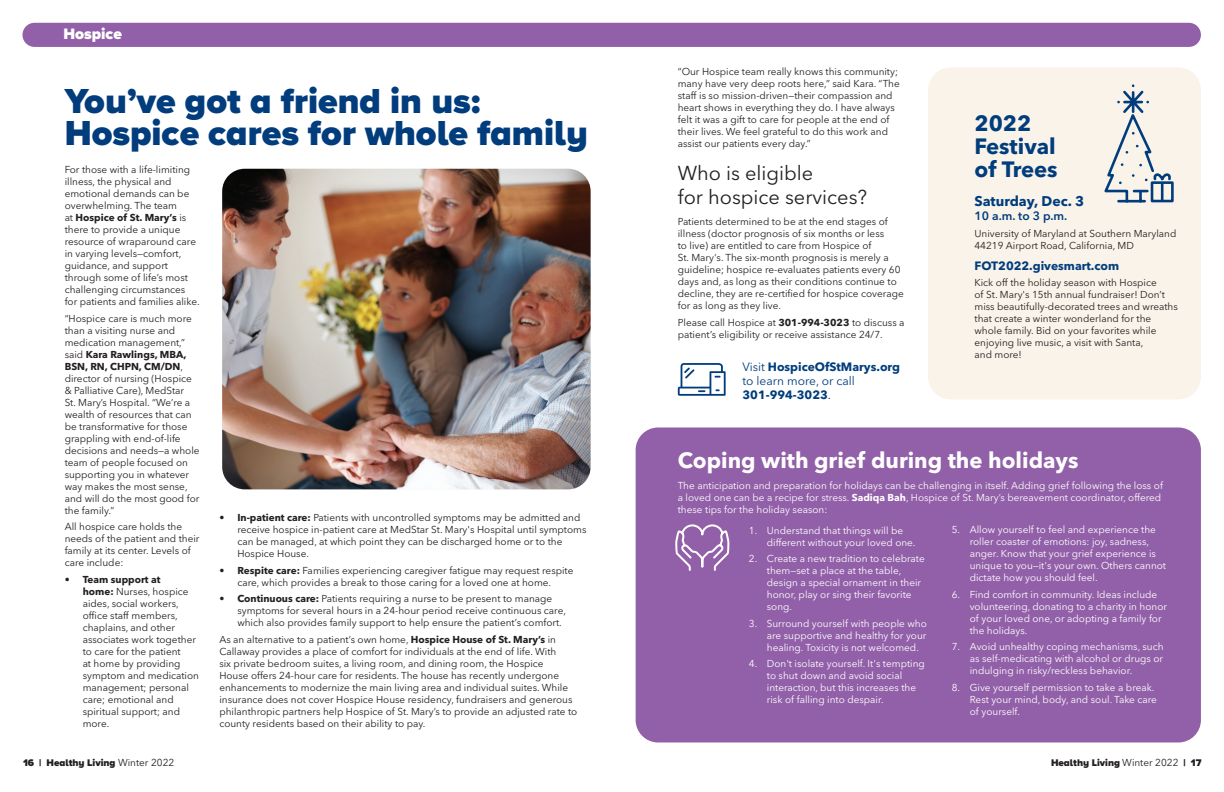
<style>
.page{position:relative;width:1224px;height:792px;background:#fff}
.page>*{position:absolute;margin:0;border:0;box-sizing:border-box;transform-origin:0 0}
.Calls_to_Action_Bold{font:900 36px "Proxima Nova A";color:#013d7d}
.Calls_to_Action_Bold-2{font:700 22px "Avenir Next LT Pro";color:#fff}
.Body_Copy{font:700 22px/23px "Avenir Next LT Pro";color:#013d7d}
.Calls_to_Action_Bold-3{font:20px/24px "Avenir Next LT Pro";color:#231f20}
.Headlines_24_24{font:900 15.7px "Proxima Nova A";color:#fff}
.Body_Copy-2{font:700 14px "Avenir Next LT Pro";color:#013d7d}
.Calls_to_Action_Bold-4{font:700 12px/14px "Avenir Next LT Pro";color:#013d7d}
.Body_Copy-3{font:700 12px "Avenir Next LT Pro";color:#013d7d}
.Body_Copy-4{font:600 12px "Avenir Next LT Pro";color:#013d7d}
.Calls_to_Action_Bold-5{font:10px/12px "Avenir Next LT Pro";color:#231f20}
.Calls_to_Action_Bold-6{font:10px/12px "Avenir Next LT Pro";color:#fff}
.Body_Copy-5{font:10px/12px "Avenir Next LT Pro";color:#231f20}
.t1{font:900 10px "Proxima Nova A";color:#231f20}
.s1{font-weight:700}
.s2{font-weight:400}
.s3{font-weight:400;color:#231f20}
.s4{font-family:"Avenir Next LT Pro";font-weight:400}
</style>
<div class="page">
<div style="left:928px;top:68px;width:273px;height:331px;background:#f9f3e9;border-radius:22px"></div>
<div style="left:23px;top:23px;width:1178px;height:24px;background:#9260a8;border-radius:12px"></div>
<div style="left:636px;top:428px;width:565px;height:314px;background:#9260a8;border-radius:22px"></div>
<svg style="left:1104px;top:84px;width:70px;height:119px"></svg>
<svg style="left:678px;top:363px;width:48px;height:33px"></svg>
<img style="left:222px;top:169px;width:369px;height:320px">
<svg style="left:675px;top:524px;width:53px;height:47px"></svg>
<p class="Headlines_24_24" style="left:63px;top:22px;width:60px">Hospice</p>
<p class="Calls_to_Action_Bold" style="left:65px;top:74px;width:417px">You’ve got a friend in us:</p>
<p class="Calls_to_Action_Bold" style="left:65px;top:107px;width:525px">Hospice cares for whole family</p>
<p class="Calls_to_Action_Bold-5" style="left:65px;top:164px;width:136px">For those with a life-limiting illness, the physical and emotional demands can be overwhelming. The team<br>at <span class="s1">Hospice of St. Mary’s</span> is there to provide a unique resource of wraparound care in varying levels—comfort, guidance, and support through some of life’s most challenging circumstances for patients and families alike.</p>
<p class="Calls_to_Action_Bold-5" style="left:65px;top:313px;width:136px">“Hospice care is much more than a visiting nurse and medication management,” said <span class="s1">Kara Rawlings, MBA,<br>BSN, RN, CHPN, CM/DN</span>, director of nursing (Hospice &amp; Palliative Care), MedStar<br>St. Mary’s Hospital. “We’re a wealth of resources that can be transformative for those grappling with end-of-life decisions and needs—a whole team of people focused on supporting you in whatever way makes the most sense, and will do the most good for the family.”</p>
<p class="Calls_to_Action_Bold-5" style="left:65px;top:521px;width:136px">All hospice care holds the needs of the patient and their family at its center. Levels of care include:</p>
<p class="Calls_to_Action_Bold-5" style="left:83px;top:574px;width:118px;text-indent:-18px"><span class="s1">• Team support at<br>home:</span> Nurses, hospice aides, social workers, office staff members, chaplains, and other associates work together to care for the patient<br>at home by providing symptom and medication management; personal care; emotional and spiritual support; and more.</p>
<p class="Calls_to_Action_Bold-5" style="left:237px;top:512px;width:351px;text-indent:-18px"><span class="s1">• In-patient care:</span> Patients with uncontrolled symptoms may be admitted and receive hospice in-patient care at MedStar St. Mary's Hospital until symptoms can be managed, at which point they can be discharged home or to the Hospice House.</p>
<p class="Calls_to_Action_Bold-5" style="left:219px;top:564px;width:356px;text-align:center"><span class="s1">• Respite care:</span> Families experiencing caregiver fatigue may request respite care, which provides a break to those caring for a loved one at home.</p>
<p class="Calls_to_Action_Bold-5" style="left:237px;top:593px;width:330px;text-indent:-18px"><span class="s1">• Continuous care:</span> Patients requiring a nurse to be present to manage symptoms for several hours in a 24-hour period receive continuous care, which also provides family support to help ensure the patient’s comfort.</p>
<p class="Calls_to_Action_Bold-5" style="left:219px;top:633px;width:359px">As an alternative to a patient’s own home, <span class="s1">Hospice House of St. Mary’s</span> in Callaway provides a place of comfort for individuals at the end of life. With<br>six private bedroom suites, a living room, and dining room, the Hospice<br>House offers 24-hour care for residents. The house has recently undergone enhancements to modernize the main living area and individual suites. While insurance does not cover Hospice House residency, fundraisers and generous philanthropic partners help Hospice of St. Mary’s to provide an adjusted rate to county residents based on their ability to pay.</p>
<p class="Calls_to_Action_Bold-5" style="left:678px;top:66px;width:223px">“Our Hospice team really knows this community; many have very deep roots here,” said Kara. “The staff is so mission-driven—their compassion and heart shows in everything they do. I have always felt it was a gift to care for people at the end of their lives. We feel grateful to do this work and assist our patients every day.”</p>
<p class="Calls_to_Action_Bold-3" style="left:678px;top:161px;width:191px">Who is eligible<br>for hospice services?</p>
<p class="Calls_to_Action_Bold-5" style="left:678px;top:216px;width:227px">Patients determined to be at the end stages of illness (doctor prognosis of six months or less<br>to live) are entitled to care from Hospice of<br>St. Mary's. The six-month prognosis is merely a guideline; hospice re-evaluates patients every 60 days and, as long as their conditions continue to decline, they are re-certified for hospice coverage for as long as they live.</p>
<p class="Calls_to_Action_Bold-5" style="left:678px;top:316px;width:228px">Please call Hospice at <span class="s1">301-994-3023</span> to discuss a patient’s eligibility or receive assistance 24/7.</p>
<p class="Calls_to_Action_Bold-4" style="left:742px;top:360px;width:159px"><span class="s2">Visit</span> HospiceOfStMarys.org <span class="s2">to learn more, or call<br></span>301-994-3023<span class="s3">.</span></p>
<p class="Body_Copy" style="left:975px;top:111px;width:85px">2022<br>Festival of Trees</p>
<p class="Body_Copy-2" style="left:975px;top:193px;width:111px">Saturday, Dec. 3</p>
<p class="Body_Copy-4" style="left:975px;top:209px;width:94px">10 a.m. to 3 p.m.</p>
<p class="Body_Copy-5" style="left:975px;top:227px;width:203px">University of Maryland at Southern Maryland<br>44219 Airport Road, California, MD</p>
<p class="Body_Copy-3" style="left:975px;top:258px;width:146px">FOT2022.givesmart.com</p>
<p class="Body_Copy-5" style="left:975px;top:277px;width:205px">Kick off the holiday season with Hospice<br>of St. Mary's 15th annual fundraiser! Don’t miss beautifully-decorated trees and wreaths that create a winter wonderland for the whole family. Bid on your favorites while enjoying live music, a visit with Santa,<br>and more!</p>
<p class="Calls_to_Action_Bold-2" style="left:678px;top:447px;width:402px">Coping with grief during the holidays</p>
<p class="Calls_to_Action_Bold-6" style="left:678px;top:479px;width:487px">The anticipation and preparation for holidays can be challenging in itself. Adding grief following the loss of a loved one can be a recipe for stress. <span class="s1">Sadiqa Bah</span>, Hospice of St. Mary’s bereavement coordinator, offered these tips for the holiday season:</p>
<p class="Calls_to_Action_Bold-6" style="left:767px;top:524px;width:150px;text-indent:-18px">1. Understand that things will be different without your loved one.</p>
<p class="Calls_to_Action_Bold-6" style="left:767px;top:553px;width:159px;text-indent:-18px">2. Create a new tradition to celebrate them—set a place at the table, design a special ornament in their honor, play or sing their favorite song.</p>
<p class="Calls_to_Action_Bold-6" style="left:767px;top:617px;width:161px;text-align:justify;text-indent:-18px">3. Surround yourself with people who are supportive and healthy for your healing. Toxicity is not welcomed.</p>
<p class="Calls_to_Action_Bold-6" style="left:767px;top:658px;width:159px;text-indent:-18px">4. Don't isolate yourself. It's tempting to shut down and avoid social interaction, but this increases the risk of falling into despair.</p>
<p class="Calls_to_Action_Bold-6" style="left:970px;top:524px;width:198px;text-indent:-18px">5. Allow yourself to feel and experience the roller coaster of emotions: joy, sadness, anger. Know that your grief experience is unique to you—it's your own. Others cannot dictate how you should feel.</p>
<p class="Calls_to_Action_Bold-6" style="left:970px;top:589px;width:199px;text-indent:-18px">6. Find comfort in community. Ideas include volunteering, donating to a charity in honor of your loved one, or adopting a family for the holidays.</p>
<p class="Calls_to_Action_Bold-6" style="left:970px;top:641px;width:195px;text-align:justify;text-indent:-18px">7. Avoid unhealthy coping mechanisms, such as self-medicating with alcohol or drugs or indulging in risky/reckless behavior.</p>
<p class="Calls_to_Action_Bold-6" style="left:970px;top:682px;width:189px;text-indent:-18px">8. Give yourself permission to take a break.<br>Rest your mind, body, and soul. Take care of yourself.</p>
<p class="t1" style="left:23px;top:755px;width:153px">16 | Healthy Living <span class="s4">Winter 2022</span></p>
<p class="t1" style="left:1051px;top:755px;width:152px">Healthy Living <span class="s4">Winter 2022</span> | 17</p>
</div>
